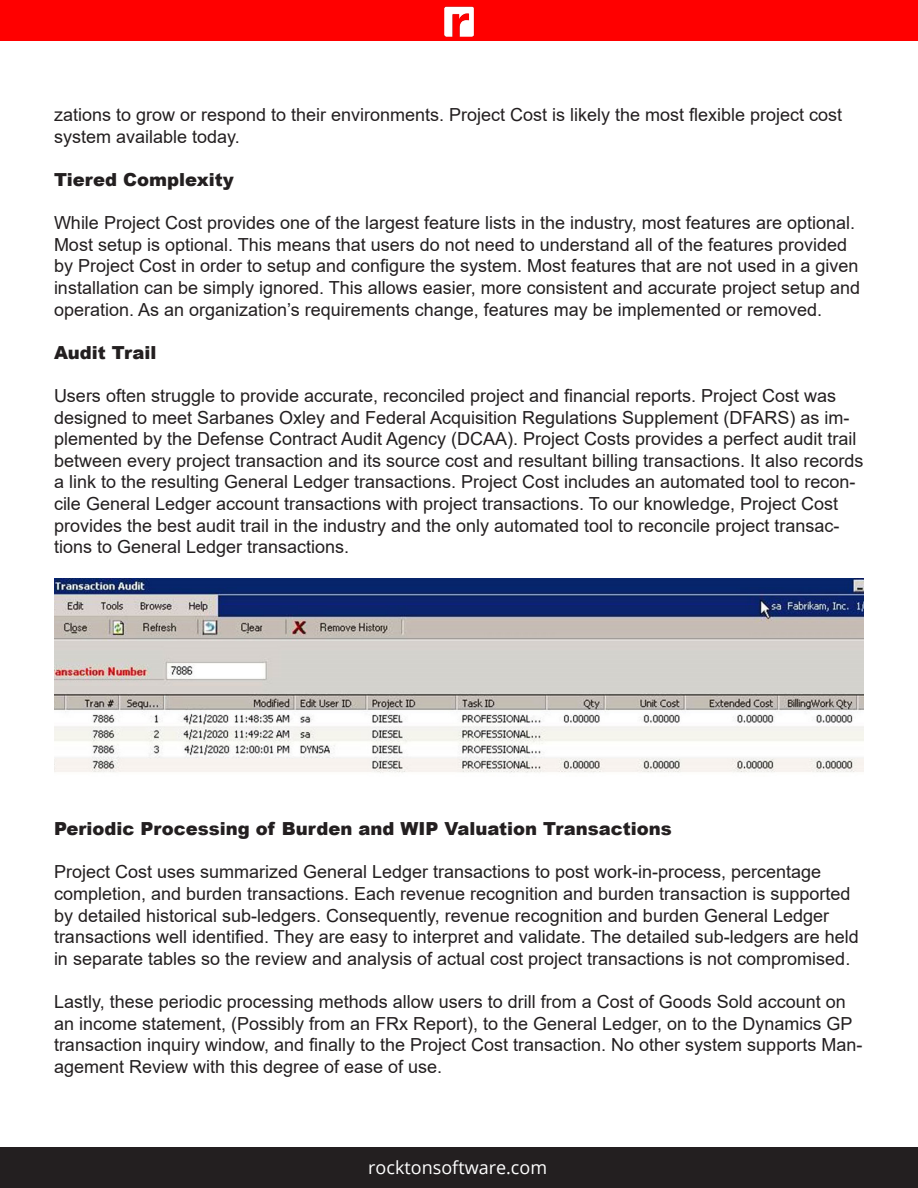
<style>
.page{position:relative;width:918px;height:1188px;background:#fff}
.page>*{position:absolute;margin:0;border:0;box-sizing:border-box;transform-origin:0 0}
.t1{font:18px/21.6px "Arial";color:#231f20}
.t2{font:900 18px "Arial";color:#231f20}
.t3{font:18px "Open Sans";color:#fff}
</style>
<div class="page">
<div style="left:0;top:0;width:918px;height:41px;background:#f00"></div>
<img style="left:444px;top:6px;width:31px;height:30px">
<div style="left:0;top:1147px;width:918px;height:41px;background:#231f20"></div>
<img style="left:54px;top:578px;width:810px;height:195px">
<p class="t1" style="left:54px;top:104px;width:790px">zations to grow or respond to their environments. Project Cost is likely the most flexible project cost system available today.</p>
<p class="t2" style="left:54px;top:166px;width:181px">Tiered Complexity</p>
<p class="t1" style="left:54px;top:212px;width:808px">While Project Cost provides one of the largest feature lists in the industry, most features are optional.<br>Most setup is optional. This means that users do not need to understand all of the features provided by Project Cost in order to setup and configure the system. Most features that are not used in a given installation can be simply ignored. This allows easier, more consistent and accurate project setup and operation. As an organization’s requirements change, features may be implemented or removed.</p>
<p class="t2" style="left:54px;top:339px;width:104px">Audit Trail</p>
<p class="t1" style="left:54px;top:385px;width:811px">Users often struggle to provide accurate, reconciled project and financial reports. Project Cost was designed to meet Sarbanes Oxley and Federal Acquisition Regulations Supplement (DFARS) as im&shy;plemented by the Defense Contract Audit Agency (DCAA). Project Costs provides a perfect audit trail between every project transaction and its source cost and resultant billing transactions. It also records a link to the resulting General Ledger transactions. Project Cost includes an automated tool to recon&shy;cile General Ledger account transactions with project transactions. To our knowledge, Project Cost provides the best audit trail in the industry and the only automated tool to reconcile project transac&shy;tions to General Ledger transactions.</p>
<p class="t2" style="left:54px;top:816px;width:619px">Periodic Processing of Burden and WIP Valuation Transactions</p>
<p class="t1" style="left:54px;top:861px;width:806px">Project Cost uses summarized General Ledger transactions to post work-in-process, percentage completion, and burden transactions. Each revenue recognition and burden transaction is supported by detailed historical sub-ledgers. Consequently, revenue recognition and burden General Ledger transactions well identified. They are easy to interpret and validate. The detailed sub-ledgers are held in separate tables so the review and analysis of actual cost project transactions is not compromised.</p>
<p class="t1" style="left:54px;top:991px;width:810px">Lastly, these periodic processing methods allow users to drill from a Cost of Goods Sold account on an income statement, (Possibly from an FRx Report), to the General Ledger, on to the Dynamics GP transaction inquiry window, and finally to the Project Cost transaction. No other system supports Man&shy;agement Review with this degree of ease of use.</p>
<p class="t3" style="left:368px;top:1155px;width:180px">rocktonsoftware.com</p>
</div>
